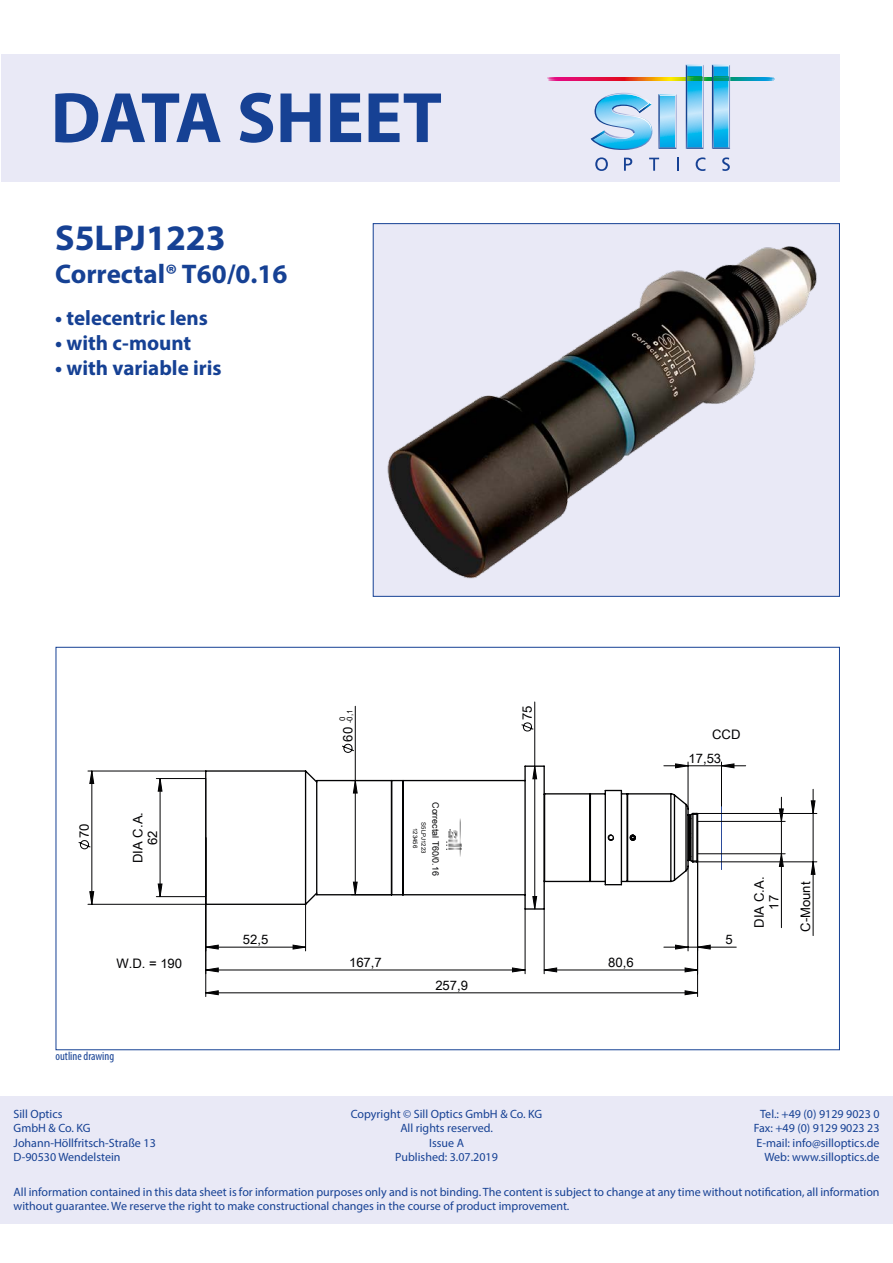
<style>
.page{position:relative;width:893px;height:1263px;background:#fff}
.page>*{position:absolute;margin:0;border:0;box-sizing:border-box;transform-origin:0 0}
.t1{font:700 72px "Myriad Pro";color:#164194}
.t2{font:700 36px "Myriad Pro";color:#164194}
.t3{font:700 27px "Myriad Pro";color:#164194}
.t4{font:700 21px "Myriad Pro";color:#164194}
.t5{font:13.05px/14.5px "Arial";color:#020203;text-align:center}
.t6{font:12px/14.4px "Myriad Pro";color:#164194}
.t7{font:condensed 12px "Myriad Pro";color:#164194}
.t8{font:8.85px "Arial";color:#020203}
.t9{font:7.8px/7.4px "Arial";color:#020203}
.t10{font:6px/8.2px "Arial";color:#020203;text-align:center}
.s1{font-size:7.8px}
</style>
<div class="page">
<div style="left:1px;top:1096px;width:892px;height:128px;background:#e9e9f6"></div>
<div style="left:1px;top:54px;width:839px;height:128px;background:#e9e9f6"></div>
<div style="left:373px;top:224px;width:466px;height:372px;background:#e9e9f6"></div>
<img style="left:387px;top:246px;width:430px;height:333px">
<svg style="left:78px;top:840px;width:11px;height:9px"></svg>
<svg style="left:342px;top:743px;width:13px;height:10px"></svg>
<svg style="left:521px;top:722px;width:13px;height:10px"></svg>
<hr style="left:698px;top:947px;width:38px;height:1px;background:#020203">
<hr style="left:697px;top:861px;width:1px;height:135px;background:#020203">
<hr style="left:205px;top:838px;width:1px;height:158px;background:#020203">
<hr style="left:688px;top:762px;width:1px;height:47px;background:#020203">
<hr style="left:721px;top:762px;width:1px;height:44px;background:#020203">
<svg style="left:734px;top:765px;width:12px;height:1px"></svg>
<hr style="left:88px;top:904px;width:118px;height:1px;background:#020203">
<hr style="left:88px;top:771px;width:118px;height:1px;background:#020203">
<hr style="left:355px;top:706px;width:1px;height:74px;background:#020203">
<hr style="left:534px;top:702px;width:1px;height:64px;background:#020203">
<hr style="left:697px;top:861px;width:120px;height:1px;background:#020203">
<hr style="left:697px;top:813px;width:120px;height:1px;background:#020203">
<hr style="left:813px;top:862px;width:1px;height:73px;background:#020203">
<hr style="left:781px;top:854px;width:1px;height:74px;background:#020203">
<svg style="left:205px;top:952px;width:494px;height:43px"></svg>
<svg style="left:206px;top:764px;width:528px;height:208px"></svg>
<svg style="left:90px;top:766px;width:725px;height:143px"></svg>
<svg style="left:158px;top:778px;width:625px;height:119px"></svg>
<svg style="left:204px;top:765px;width:495px;height:145px"></svg>
<svg style="left:548px;top:77px;width:221px;height:1px"></svg>
<svg style="left:548px;top:80px;width:225px;height:1px"></svg>
<svg style="left:548px;top:79px;width:224px;height:1px"></svg>
<svg style="left:547px;top:78px;width:227px;height:1px"></svg>
<svg style="left:595px;top:157px;width:13px;height:14px"></svg>
<svg style="left:624px;top:158px;width:8px;height:13px"></svg>
<svg style="left:649px;top:158px;width:10px;height:13px"></svg>
<svg style="left:677px;top:158px;width:2px;height:13px"></svg>
<svg style="left:696px;top:157px;width:9px;height:14px"></svg>
<svg style="left:722px;top:157px;width:8px;height:14px"></svg>
<svg style="left:591px;top:65px;width:139px;height:85px"></svg>
<svg style="left:593px;top:76px;width:136px;height:1px"></svg>
<svg style="left:593px;top:80px;width:136px;height:1px"></svg>
<svg style="left:593px;top:78px;width:136px;height:2px"></svg>
<svg style="left:593px;top:77px;width:136px;height:1px"></svg>
<h1 class="t1" style="left:51px;top:71px;width:393px">DATA SHEET</h1>
<h2 class="t2" style="left:55px;top:215px;width:172px">S5LPJ1223</h2>
<h3 class="t3" style="left:55px;top:256px;width:234px">Correctal® T60/0.16</h3>
<h3 class="t4" style="left:55px;top:304px;width:154px">• telecentric lens</h3>
<h3 class="t4" style="left:55px;top:329px;width:138px">• with c-mount</h3>
<h3 class="t4" style="left:55px;top:354px;width:168px">• with variable iris</h3>
<p class="t5" style="left:77px;top:838px;width:16px;rotate:-90deg">70</p>
<p class="t5" style="left:130px;top:863px;width:52px;rotate:-90deg">DIA C.A.<br>62</p>
<p class="t5" style="left:116px;top:956px;width:67px">W.D. = 190</p>
<p class="t7" style="left:56px;top:1048px;width:60px">outline drawing</p>
<p class="t5" style="left:243px;top:932px;width:27px">52,5</p>
<p class="t9" style="left:338px;top:721px;width:12px;rotate:-90deg">0<br>0,1</p>
<p class="t5" style="left:520px;top:720px;width:16px;rotate:-90deg">75</p>
<p class="t5" style="left:340px;top:741px;width:22px;rotate:-90deg">60 <span class="s1">-</span></p>
<p class="t8" style="left:442px;top:802px;width:75px;rotate:90deg">Correctal T60/0.16</p>
<p class="t10" style="left:428px;top:822px;width:33px;rotate:90deg">S5LPJ1223<br>123456</p>
<p class="t5" style="left:349px;top:955px;width:34px">167,7</p>
<p class="t5" style="left:435px;top:978px;width:34px">257,9</p>
<p class="t5" style="left:608px;top:955px;width:27px">80,6</p>
<p class="t5" style="left:712px;top:727px;width:30px">CCD</p>
<p class="t5" style="left:688px;top:751px;width:34px">17,53</p>
<p class="t5" style="left:725px;top:932px;width:9px">5</p>
<p class="t5" style="left:752px;top:928px;width:52px;rotate:-90deg">DIA C.A.<br>17</p>
<p class="t5" style="left:798px;top:932px;width:52px;rotate:-90deg">C-Mount</p>
<p class="t6" style="left:14px;top:1106px;width:144px">Sill Optics<br>GmbH &amp; Co. KG<br>Johann-Höllfritsch-Straße 13<br>D-90530 Wendelstein</p>
<p class="t6" style="left:351px;top:1106px;width:193px;text-align:center">Copyright © Sill Optics GmbH &amp; Co. KG<br>All rights reserved.<br>Issue A<br>Published: 3.07.2019</p>
<p class="t6" style="left:754px;top:1106px;width:127px;text-align:right">Tel.: +49 (0) 9129 9023 0<br>Fax: +49 (0) 9129 9023 23<br>E-mail: info@silloptics.de<br>Web: www.silloptics.de</p>
<p class="t6" style="left:14px;top:1184px;width:867px">All information contained in this data sheet is for information purposes only and is not binding. The content is subject to change at any time without notification, all information without guarantee. We reserve the right to make constructional changes in the course of product improvement.</p>
</div>
